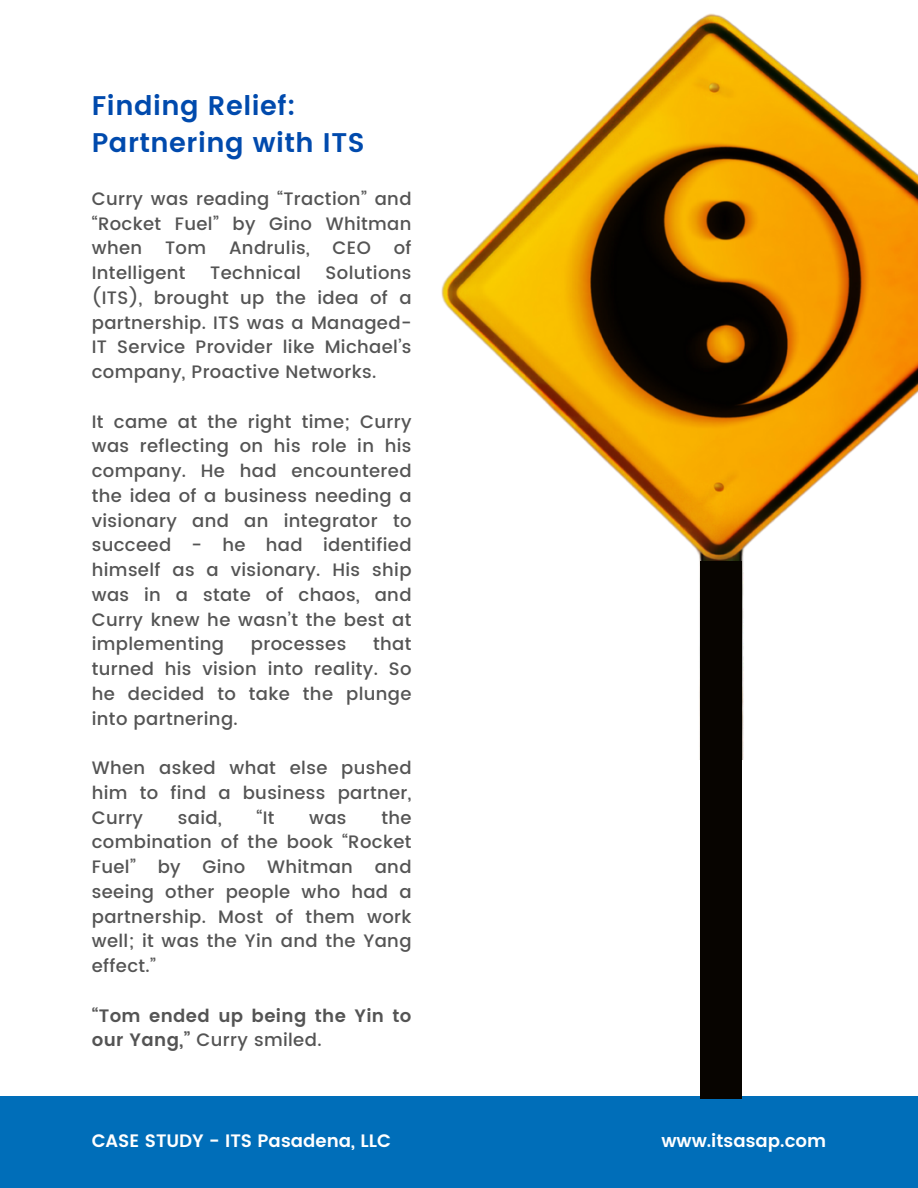
<style>
.page{position:relative;width:918px;height:1188px;background:#fff}
.page>*{position:absolute;margin:0;border:0;box-sizing:border-box;transform-origin:0 0}
.t1{font:600 27px/37.2px "Poppins";letter-spacing:.02em;color:#004aad}
.t2{font:500 18px/24.8px "Poppins";letter-spacing:.02em;color:#545454;text-align:justify}
.t3{font:600 18px/24.8px "Poppins";letter-spacing:.02em;color:#545454}
.t4{font:600 18px "Poppins";color:#fff}
.s1{font-weight:500}
</style>
<div class="page">
<div style="left:0;top:1096px;width:918px;height:92px;background:#006eb9"></div>
<img style="left:441px;top:13px;width:477px;height:746px">
<div style="left:700px;top:561px;width:42px;height:538px;background:#070400"></div>
<p class="t1" style="left:92px;top:87px;width:274px">Finding Relief:<br>Partnering with ITS</p>
<h1 class="t2" style="left:92px;top:186px;width:321px">Curry was reading “Traction” and “Rocket Fuel” by Gino Whitman when</h1>
<h1 class="t2" style="left:165px;top:236px;width:43px">Tom</h1>
<h1 class="t2" style="left:229px;top:236px;width:82px">Andrulis,</h1>
<h1 class="t2" style="left:333px;top:236px;width:40px">CEO</h1>
<h1 class="t2" style="left:394px;top:236px;width:19px">of</h1>
<h1 class="t2" style="left:92px;top:261px;width:95px">Intelligent</h1>
<h1 class="t2" style="left:210px;top:261px;width:92px">Technical</h1>
<h1 class="t2" style="left:92px;top:261px;width:321px;text-indent:234px">Solutions (ITS), brought up the idea of a partnership. ITS was a Managed-IT Service Provider like Michael’s company, Proactive Networks.</h1>
<p class="t2" style="left:92px;top:409px;width:321px">It came at the right time; Curry was reflecting on his role in his company. He had encountered the idea of a business needing a visionary and an integrator to succeed - he had identified himself as a visionary. His ship was in a state of chaos, and Curry knew he wasn’t the best at implementing</p>
<p class="t2" style="left:92px;top:632px;width:321px;text-indent:281px">that turned his vision into reality. So he decided to take the plunge into partnering.</p>
<p class="t2" style="left:92px;top:756px;width:321px">When asked what else pushed him to find a business partner, Curry</p>
<p class="t2" style="left:251px;top:632px;width:97px">processes</p>
<p class="t2" style="left:178px;top:805px;width:45px">said,</p>
<p class="t2" style="left:256px;top:805px;width:20px">“It</p>
<p class="t2" style="left:309px;top:805px;width:39px">was</p>
<p class="t2" style="left:92px;top:805px;width:321px;text-indent:290px">the combination of the book “Rocket Fuel” by Gino Whitman and seeing other people who had a partnership. Most of them work well; it was the Yin and the Yang effect.”</p>
<p class="t3" style="left:92px;top:1003px;width:321px">“Tom ended up being the Yin to our Yang,” <span class="s1">Curry smiled.</span></p>
<p class="t4" style="left:92px;top:1130px;width:301px">CASE STUDY - ITS Pasadena, LLC</p>
<p class="t4" style="left:661px;top:1130px;width:166px">www.itsasap.com</p>
</div>
